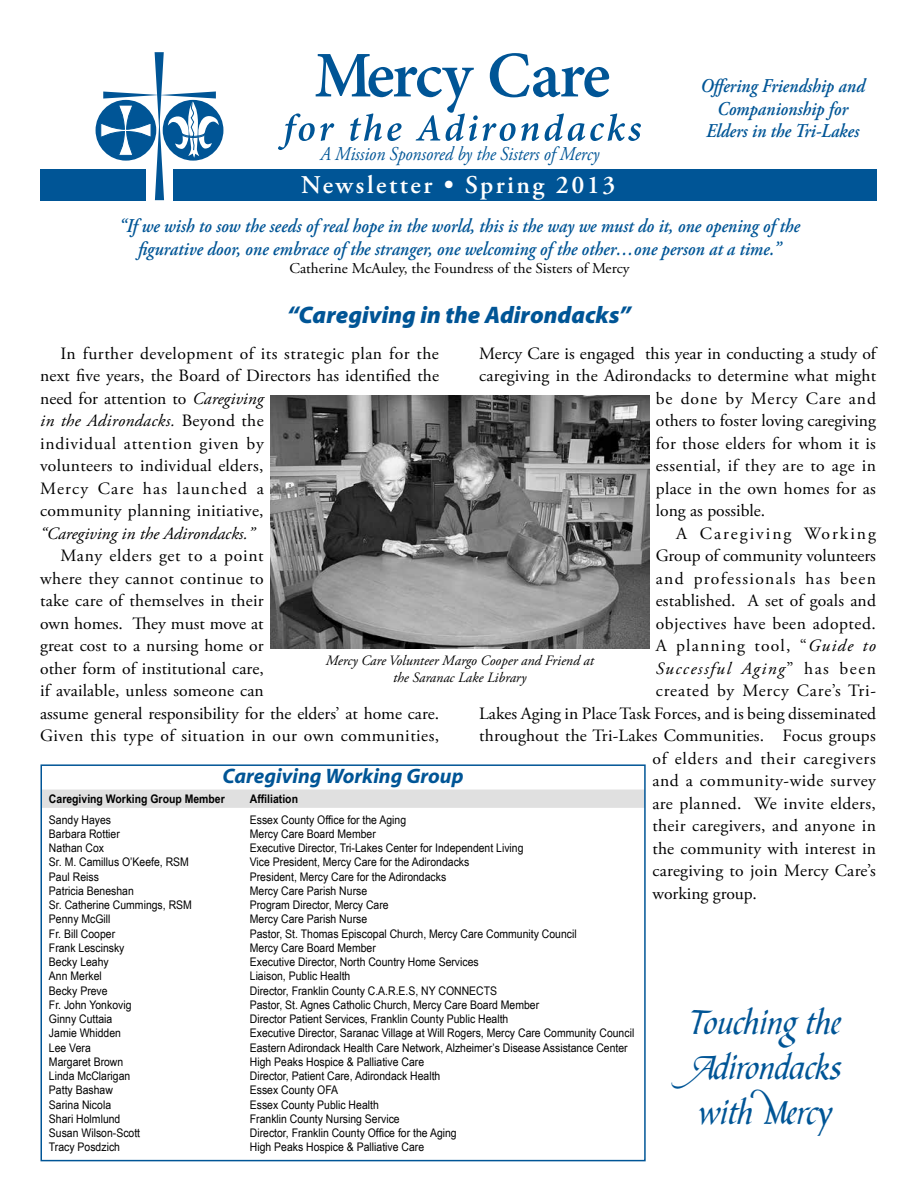
<style>
.page{position:relative;width:918px;height:1188px;background:#fff}
.page>*{position:absolute;margin:0;border:0;box-sizing:border-box;transform-origin:0 0}
.t1{font:36px/45px "Bible Scr T";letter-spacing:.01em;color:#005596;text-align:justify;scale:.9 1}
.t2{font:600 25.5px "Adobe Garamond Pro";letter-spacing:.1em;color:#fff}
.t3{font:italic 900 24px "Myriad Pro";color:#005596}
.t4{font:italic 700 21px "Myriad";color:#005596}
.t5{font:italic 600 19.5px/22.5px "Adobe Garamond Pro";color:#005596;text-align:center;scale:.9 1}
.t6{font:italic 19.5px "Adobe Garamond Pro";color:#005596;scale:.9 1}
.t7{font:17.25px/22.5px "Adobe Garamond Pro";letter-spacing:.015em;color:#000}
.t8{font:17.25px "Adobe Garamond Pro";letter-spacing:.05em;color:#000}
.t9{font:italic 17.25px "Adobe Garamond Pro";color:#000}
.t10{font:17.25px "Adobe Garamond Pro";letter-spacing:.045em;color:#000}
.t11{font:17.25px "Adobe Garamond Pro";letter-spacing:.075em;color:#000}
.t12{font:italic 17.25px "Adobe Garamond Pro";letter-spacing:.085em;color:#000}
.t13{font:17.25px "Adobe Garamond Pro";letter-spacing:.07em;color:#000}
.t14{font:17.25px "Adobe Garamond Pro";letter-spacing:.115em;color:#000}
.t15{font:15px "Adobe Garamond Pro";color:#000}
.t16{font:italic 14.25px/17.1px "Adobe Garamond Pro";color:#000;text-align:center}
.t17{font:11.85px "Arial Narrow";color:#000;scale:1.08 1}
.t18{font:700 11.85px "Arial Narrow";color:#000;scale:1.08 1}
.s1{font-style:italic}
.s2{font-style:normal}
.s3{font-family:"Le Griffe Swa Alt D"}
</style>
<div class="page">
<svg style="left:278px;top:53px;width:363px;height:97px"></svg>
<div style="left:173px;top:169px;width:704px;height:32px;background:#005596"></div>
<div style="left:40px;top:169px;width:106px;height:32px;background:#005596"></div>
<div style="left:96px;top:100px;width:60px;height:61px;background:#005596;border-radius:50%"></div>
<div style="left:163px;top:100px;width:60px;height:61px;background:#005596;border-radius:50%"></div>
<svg style="left:100px;top:52px;width:119px;height:148px"></svg>
<img style="left:270px;top:396px;width:379px;height:252px">
<div style="left:43px;top:790px;width:600px;height:18px;background:#e0e0e0"></div>
<div style="left:40px;top:764px;width:606px;height:397px;border:2px solid #005596"></div>
<h3 class="t6" style="left:320px;top:142px;width:311px">A Mission Sponsored by the Sisters of Mercy</h3>
<h2 class="t2" style="left:301px;top:170px;width:316px">Newsletter • Spring 2013</h2>
<h3 class="t5" style="left:700px;top:76px;width:184px">Offering Friendship and<br>Companionship for<br>Elders in the Tri-Lakes</h3>
<h3 class="t5" style="left:119px;top:216px;width:758px">“If we wish to sow the seeds of real hope in the world, this is the way we must do it, one opening of the figurative door, one embrace of the stranger, one welcoming of the other…one person at a time.”</h3>
<p class="t15" style="left:289px;top:259px;width:342px">Catherine McAuley, the Foundress of the Sisters of Mercy</p>
<h3 class="t3" style="left:287px;top:298px;width:345px">“Caregiving in the Adirondacks”</h3>
<p class="t7" style="left:40px;top:343px;width:400px;text-indent:20px">In further development of its strategic plan for the next five years, the Board of Directors has identified the need for attention to <span class="s1">Caregiving<br>in the Adirondacks.</span> Beyond the<br>individual attention given by<br>volunteers to individual elders,<br>Mercy Care has launched a<br>community planning initiative,</p>
<h3 class="t9" style="left:40px;top:523px;width:216px">“Caregiving in the Adirondacks.”</h3>
<p class="t7" style="left:40px;top:545px;width:401px;text-indent:20px">Many elders get to a point<br>where they cannot continue to<br>take care of themselves in their<br>own homes. They must move at<br>great cost to a nursing home or<br>other form of institutional care,<br>if available, unless someone can<br>assume general responsibility for the elders’ at home care.<br>Given this type of situation in our own communities,</p>
<h3 class="t7" style="left:479px;top:343px;width:398px">Mercy Care is engaged this year in conducting a study of</h3>
<h3 class="t7" style="left:479px;top:365px;width:398px">caregiving in the Adirondacks to determine what might</h3>
<h3 class="t8" style="left:656px;top:388px;width:222px">be done by Mercy Care and</h3>
<h3 class="t7" style="left:656px;top:410px;width:222px">others to foster loving caregiving</h3>
<h3 class="t7" style="left:656px;top:433px;width:222px">for those elders for whom it is</h3>
<h3 class="t7" style="left:656px;top:455px;width:222px">essential, if they are to age in</h3>
<h3 class="t7" style="left:656px;top:478px;width:222px">place in the own homes for as</h3>
<h3 class="t7" style="left:656px;top:500px;width:111px">long as possible.</h3>
<h3 class="t14" style="left:676px;top:523px;width:201px">A Caregiving Working</h3>
<h3 class="t7" style="left:656px;top:545px;width:222px">Group of community volunteers</h3>
<h3 class="t11" style="left:656px;top:568px;width:222px">and professionals has been</h3>
<h3 class="t7" style="left:656px;top:590px;width:222px">established. A set of goals and</h3>
<h3 class="t7" style="left:656px;top:613px;width:222px">objectives have been adopted.</h3>
<h3 class="t13" style="left:656px;top:635px;width:222px">A planning tool, “<span class="s1">Guide to</span></h3>
<h3 class="t12" style="left:656px;top:658px;width:222px">Successful Aging<span class="s2">” has been</span></h3>
<h3 class="t8" style="left:656px;top:680px;width:222px">created by Mercy Care’s Tri-</h3>
<h3 class="t7" style="left:479px;top:703px;width:398px">Lakes Aging in Place Task Forces, and is being disseminated</h3>
<h3 class="t7" style="left:479px;top:725px;width:398px">throughout the Tri-Lakes Communities. Focus groups</h3>
<h3 class="t10" style="left:652px;top:748px;width:225px">of elders and their caregivers</h3>
<h3 class="t7" style="left:652px;top:770px;width:225px">and a community-wide survey</h3>
<h3 class="t7" style="left:652px;top:793px;width:225px">are planned. We invite elders,</h3>
<h3 class="t7" style="left:652px;top:815px;width:225px">their caregivers, and anyone in</h3>
<h3 class="t7" style="left:652px;top:838px;width:225px">the community with interest in</h3>
<h3 class="t7" style="left:652px;top:860px;width:225px">caregiving to join Mercy Care’s</h3>
<h3 class="t7" style="left:652px;top:883px;width:106px">working group.</h3>
<p class="t16" style="left:326px;top:652px;width:270px">Mercy Care Volunteer Margo Cooper and Friend at the Saranac Lake Library</p>
<h3 class="t4" style="left:223px;top:765px;width:243px">Caregiving Working Group</h3>
<p class="t18" style="left:49px;top:790px;width:164px">Caregiving Working Group Member</p>
<p class="t18" style="left:250px;top:790px;width:46px">Affiliation</p>
<p class="t17" style="left:49px;top:811px;width:59px">Sandy Hayes</p>
<p class="t17" style="left:250px;top:811px;width:146px">Essex County Office for the Aging</p>
<p class="t17" style="left:49px;top:825px;width:67px">Barbara Rottier</p>
<p class="t17" style="left:250px;top:825px;width:118px">Mercy Care Board Member</p>
<p class="t17" style="left:49px;top:839px;width:53px">Nathan Cox</p>
<p class="t17" style="left:250px;top:839px;width:255px">Executive Director, Tri-Lakes Center for Independent Living</p>
<p class="t17" style="left:49px;top:853px;width:131px">Sr. M. Camillus O’Keefe, RSM</p>
<p class="t17" style="left:250px;top:853px;width:205px">Vice President, Mercy Care for the Adirondacks</p>
<p class="t17" style="left:49px;top:868px;width:48px">Paul Reiss</p>
<p class="t17" style="left:250px;top:868px;width:183px">President, Mercy Care for the Adirondacks</p>
<p class="t17" style="left:49px;top:882px;width:80px">Patricia Beneshan</p>
<p class="t17" style="left:250px;top:882px;width:110px">Mercy Care Parish Nurse</p>
<p class="t17" style="left:49px;top:896px;width:134px">Sr. Catherine Cummings, RSM</p>
<p class="t17" style="left:250px;top:896px;width:130px">Program Director, Mercy Care</p>
<p class="t17" style="left:49px;top:910px;width:59px">Penny McGill</p>
<p class="t17" style="left:250px;top:910px;width:110px">Mercy Care Parish Nurse</p>
<p class="t17" style="left:49px;top:925px;width:63px">Fr. Bill Cooper</p>
<p class="t17" style="left:250px;top:925px;width:304px">Pastor, St. Thomas Episcopal Church, Mercy Care Community Council</p>
<p class="t17" style="left:49px;top:939px;width:71px">Frank Lescinsky</p>
<p class="t17" style="left:250px;top:939px;width:118px">Mercy Care Board Member</p>
<p class="t17" style="left:49px;top:953px;width:57px">Becky Leahy</p>
<p class="t17" style="left:250px;top:953px;width:213px">Executive Director, North Country Home Services</p>
<p class="t17" style="left:49px;top:968px;width:50px">Ann Merkel</p>
<p class="t17" style="left:250px;top:968px;width:95px">Liaison, Public Health</p>
<p class="t17" style="left:49px;top:982px;width:56px">Becky Preve</p>
<p class="t17" style="left:250px;top:982px;width:231px">Director, Franklin County C.A.R.E.S, NY CONNECTS</p>
<p class="t17" style="left:49px;top:996px;width:78px">Fr. John Yonkovig</p>
<p class="t17" style="left:250px;top:996px;width:269px">Pastor, St. Agnes Catholic Church, Mercy Care Board Member</p>
<p class="t17" style="left:49px;top:1010px;width:60px">Ginny Cuttaia</p>
<p class="t17" style="left:250px;top:1010px;width:241px">Director Patient Services, Franklin County Public Health</p>
<p class="t17" style="left:49px;top:1025px;width:68px">Jamie Whidden</p>
<p class="t17" style="left:250px;top:1025px;width:357px">Executive Director, Saranac Village at Will Rogers, Mercy Care Community Council</p>
<p class="t17" style="left:49px;top:1039px;width:40px">Lee Vera</p>
<p class="t17" style="left:250px;top:1039px;width:351px">Eastern Adirondack Health Care Network, Alzheimer’s Disease Assistance Center</p>
<p class="t17" style="left:49px;top:1053px;width:70px">Margaret Brown</p>
<p class="t17" style="left:250px;top:1053px;width:163px">High Peaks Hospice &amp; Palliative Care</p>
<p class="t17" style="left:49px;top:1067px;width:77px">Linda McClarigan</p>
<p class="t17" style="left:250px;top:1067px;width:178px">Director, Patient Care, Adirondack Health</p>
<p class="t17" style="left:49px;top:1082px;width:61px">Patty Bashaw</p>
<p class="t17" style="left:250px;top:1082px;width:83px">Essex County OFA</p>
<p class="t17" style="left:49px;top:1096px;width:59px">Sarina Nicola</p>
<p class="t17" style="left:250px;top:1096px;width:121px">Essex County Public Health</p>
<p class="t17" style="left:49px;top:1110px;width:68px">Shari Holmlund</p>
<p class="t17" style="left:250px;top:1110px;width:140px">Franklin County Nursing Service</p>
<p class="t17" style="left:49px;top:1124px;width:86px">Susan Wilson-Scott</p>
<p class="t17" style="left:250px;top:1124px;width:193px">Director, Franklin County Office for the Aging</p>
<p class="t17" style="left:49px;top:1139px;width:67px">Tracy Posdzich</p>
<p class="t17" style="left:250px;top:1139px;width:163px">High Peaks Hospice &amp; Palliative Care</p>
<h1 class="t1" style="left:689px;top:1002px;width:171px">Touching the <span class="s3">A</span>dirondacks with <span class="s3">M</span>ercy</h1>
</div>
